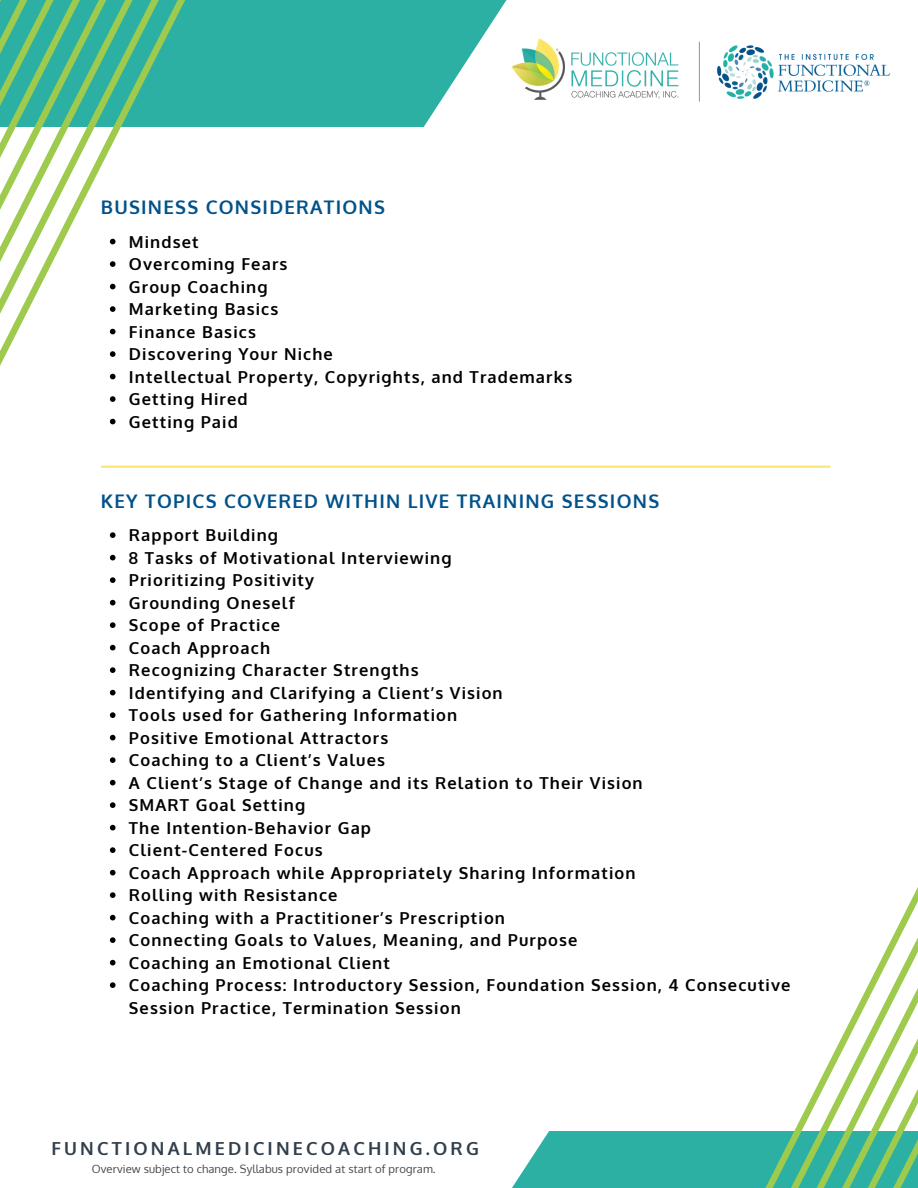
<style>
.page{position:relative;width:918px;height:1188px;background:#fff}
.page>*{position:absolute;margin:0;border:0;box-sizing:border-box;transform-origin:0 0}
.t1{font:700 18.75px "Oxygen";letter-spacing:.065em;color:#01528a}
.t2{font:700 18px "Oxygen";letter-spacing:.175em;color:#313f4c}
.t3{font:700 16.5px/22.5px "Oxygen";letter-spacing:.07em;color:#000}
.t4{font:11.25px "Oxygen";letter-spacing:.01em;color:#464647}
</style>
<div class="page">
<svg style="left:512px;top:1131px;width:148px;height:57px;background:#46baae"></svg>
<div style="left:0;top:0;width:357px;height:126px;background:#2bb0a3"></div>
<svg style="left:357px;top:0;width:145px;height:126px"></svg>
<svg style="left:660px;top:887px;width:258px;height:301px"></svg>
<svg style="left:161px;top:0;width:26px;height:127px"></svg>
<svg style="left:134px;top:0;width:27px;height:127px"></svg>
<svg style="left:116px;top:0;width:18px;height:137px"></svg>
<img style="left:502px;top:0;width:389px;height:102px">
<svg style="left:0;top:0;width:116px;height:379px"></svg>
<svg style="left:110px;top:396px;width:6px;height:6px"></svg>
<svg style="left:110px;top:419px;width:6px;height:5px"></svg>
<svg style="left:101px;top:466px;width:730px;height:2px"></svg>
<svg style="left:110px;top:532px;width:6px;height:6px"></svg>
<svg style="left:110px;top:555px;width:6px;height:5px"></svg>
<svg style="left:110px;top:577px;width:6px;height:6px"></svg>
<svg style="left:110px;top:600px;width:6px;height:5px"></svg>
<svg style="left:110px;top:622px;width:6px;height:6px"></svg>
<svg style="left:110px;top:645px;width:6px;height:5px"></svg>
<svg style="left:110px;top:667px;width:6px;height:6px"></svg>
<svg style="left:110px;top:690px;width:6px;height:5px"></svg>
<svg style="left:110px;top:712px;width:6px;height:6px"></svg>
<svg style="left:110px;top:735px;width:6px;height:5px"></svg>
<svg style="left:110px;top:757px;width:6px;height:6px"></svg>
<svg style="left:110px;top:780px;width:6px;height:5px"></svg>
<svg style="left:110px;top:802px;width:6px;height:6px"></svg>
<svg style="left:110px;top:825px;width:6px;height:5px"></svg>
<svg style="left:110px;top:847px;width:6px;height:6px"></svg>
<svg style="left:110px;top:870px;width:6px;height:5px"></svg>
<svg style="left:110px;top:892px;width:6px;height:6px"></svg>
<svg style="left:110px;top:915px;width:6px;height:5px"></svg>
<svg style="left:110px;top:937px;width:6px;height:6px"></svg>
<svg style="left:110px;top:960px;width:6px;height:5px"></svg>
<svg style="left:110px;top:982px;width:6px;height:6px"></svg>
<p class="t1" style="left:101px;top:195px;width:286px">BUSINESS CONSIDERATIONS</p>
<p class="t3" style="left:129px;top:230px;width:71px">Mindset</p>
<p class="t3" style="left:129px;top:252px;width:160px">Overcoming Fears</p>
<p class="t3" style="left:129px;top:275px;width:140px">Group Coaching</p>
<p class="t3" style="left:129px;top:297px;width:151px">Marketing Basics</p>
<p class="t3" style="left:129px;top:320px;width:129px">Finance Basics</p>
<p class="t3" style="left:129px;top:342px;width:205px">Discovering Your Niche</p>
<p class="t3" style="left:129px;top:365px;width:445px">Intellectual Property, Copyrights, and Trademarks</p>
<p class="t3" style="left:129px;top:387px;width:120px">Getting Hired</p>
<p class="t3" style="left:129px;top:410px;width:110px">Getting Paid</p>
<p class="t1" style="left:101px;top:488px;width:560px">KEY TOPICS COVERED WITHIN LIVE TRAINING SESSIONS</p>
<p class="t3" style="left:129px;top:524px;width:151px">Rapport Building</p>
<p class="t3" style="left:129px;top:546px;width:324px">8 Tasks of Motivational Interviewing</p>
<p class="t3" style="left:129px;top:569px;width:187px">Prioritizing Positivity</p>
<p class="t3" style="left:129px;top:591px;width:167px">Grounding Oneself</p>
<p class="t3" style="left:129px;top:614px;width:153px">Scope of Practice</p>
<p class="t3" style="left:129px;top:636px;width:143px">Coach Approach</p>
<p class="t3" style="left:129px;top:659px;width:291px">Recognizing Character Strengths</p>
<p class="t3" style="left:129px;top:681px;width:375px">Identifying and Clarifying a Client’s Vision</p>
<p class="t3" style="left:129px;top:704px;width:330px">Tools used for Gathering Information</p>
<p class="t3" style="left:129px;top:726px;width:261px">Positive Emotional Attractors</p>
<p class="t3" style="left:129px;top:749px;width:258px">Coaching to a Client’s Values</p>
<p class="t3" style="left:129px;top:771px;width:515px">A Client’s Stage of Change and its Relation to Their Vision</p>
<p class="t3" style="left:129px;top:794px;width:178px">SMART Goal Setting</p>
<p class="t3" style="left:129px;top:816px;width:244px">The Intention-Behavior Gap</p>
<p class="t3" style="left:129px;top:839px;width:195px">Client-Centered Focus</p>
<p class="t3" style="left:129px;top:861px;width:508px">Coach Approach while Appropriately Sharing Information</p>
<p class="t3" style="left:129px;top:884px;width:210px">Rolling with Resistance</p>
<p class="t3" style="left:129px;top:906px;width:378px">Coaching with a Practitioner’s Prescription</p>
<p class="t3" style="left:129px;top:929px;width:450px">Connecting Goals to Values, Meaning, and Purpose</p>
<p class="t3" style="left:129px;top:951px;width:262px">Coaching an Emotional Client</p>
<p class="t3" style="left:129px;top:974px;width:663px">Coaching Process: Introductory Session, Foundation Session, 4 Consecutive<br>Session Practice, Termination Session</p>
<p class="t2" style="left:51px;top:1136px;width:429px">FUNCTIONALMEDICINECOACHING.ORG</p>
<p class="t4" style="left:92px;top:1161px;width:345px">Overview subject to change. Syllabus provided at start of program.</p>
</div>
